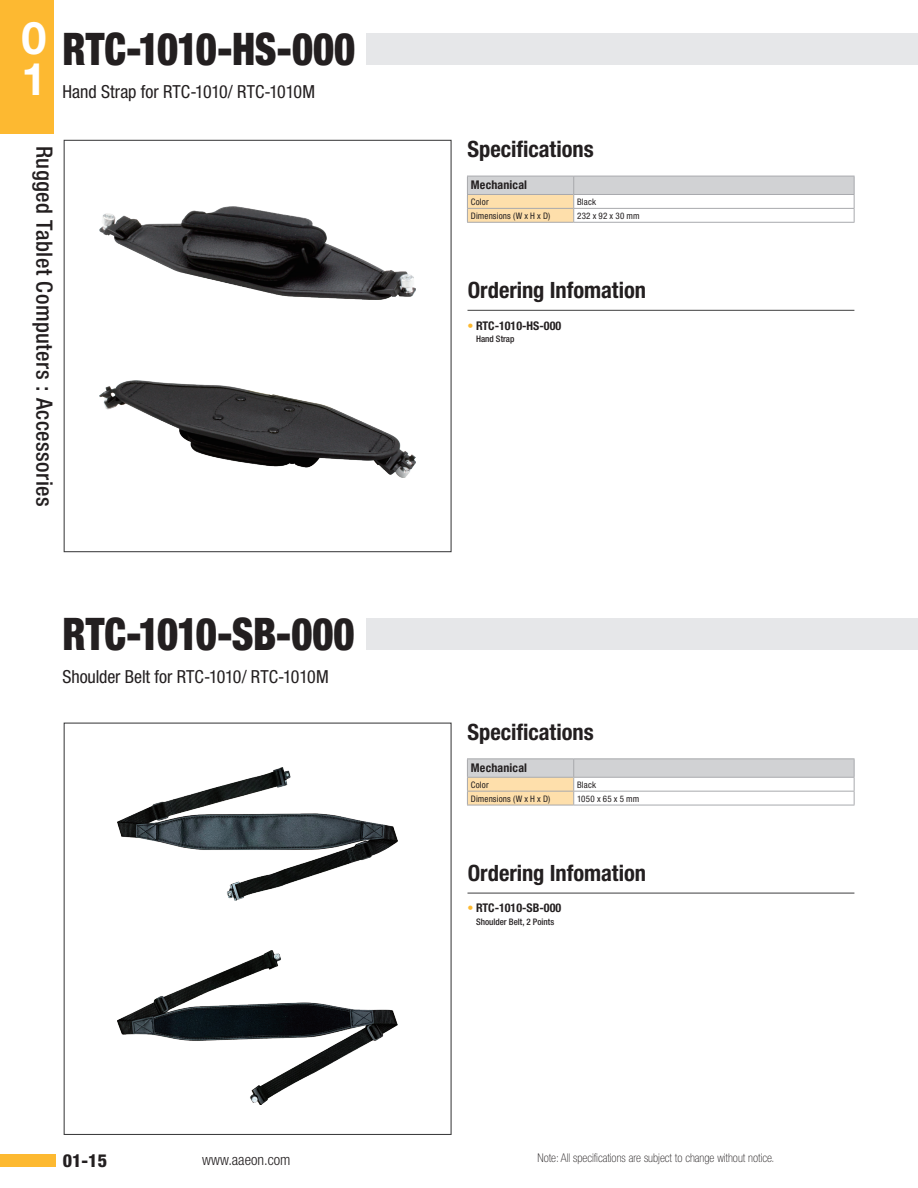
<style>
.page{position:relative;width:918px;height:1188px;background:#fff}
.page>*{position:absolute;margin:0;border:0;box-sizing:border-box;transform-origin:0 0}
.t1{font:900 condensed 45px "Helvetica Neue";letter-spacing:-.005em;color:#231f20;scale:.9 1}
.t2{font:700 45px/40.5px "Helvetica Neue";color:#fff}
.t3{font:700 condensed 22.5px "Helvetica Neue";color:#231f20}
.t4{font:500 condensed 22.5px "Helvetica Neue";letter-spacing:.02em;color:#231f20}
.t5{font:condensed 18px "Helvetica Neue";letter-spacing:-.005em;color:#231f20}
.t6{font:800 condensed 18px "Helvetica Neue";color:#231f20}
.t7{font:300 condensed 15px "Helvetica Neue";color:#231f20}
.t8{font:100 condensed 12px "Helvetica Neue";color:#231f20}
.t9{font:700 condensed 12px "Helvetica Neue";letter-spacing:.01em;color:#231f20}
.t10{font:condensed 9px "Helvetica Neue";letter-spacing:.015em;color:#231f20}
.t11{font:500 condensed 9px "Helvetica Neue";color:#231f20}
.s1{color:#fdb931}
</style>
<div class="page">
<div style="left:0;top:0;width:54px;height:133px;background:#fdb931"></div>
<div style="left:0;top:1154px;width:55px;height:13px;background:#fdb931"></div>
<div style="left:367px;top:33px;width:551px;height:32px;background:#e6e7e9"></div>
<div style="left:367px;top:618px;width:551px;height:32px;background:#e6e7e9"></div>
<hr style="left:468px;top:310px;width:386px;height:1px;background:#3e3e3f">
<hr style="left:467px;top:222px;width:106px;height:1px;background:#a8a9ad">
<hr style="left:573px;top:222px;width:282px;height:1px;background:#a8a9ad">
<svg style="left:467px;top:176px;width:388px;height:46px"></svg>
<img style="left:99px;top:206px;width:317px;height:94px">
<img style="left:99px;top:381px;width:317px;height:97px">
<hr style="left:468px;top:893px;width:386px;height:1px;background:#3e3e3f">
<hr style="left:467px;top:805px;width:106px;height:1px;background:#a8a9ad">
<hr style="left:573px;top:805px;width:282px;height:1px;background:#a8a9ad">
<hr style="left:467px;top:758px;width:107px;height:1px;background:#a8a9ad">
<hr style="left:574px;top:758px;width:281px;height:1px;background:#a8a9ad">
<svg style="left:467px;top:759px;width:388px;height:46px"></svg>
<img style="left:118px;top:768px;width:279px;height:132px">
<img style="left:118px;top:951px;width:279px;height:153px">
<h1 class="t2" style="left:21px;top:17px;width:27px">0<br>1</h1>
<h1 class="t1" style="left:63px;top:22px;width:327px">RTC-1010-HS-000</h1>
<h3 class="t5" style="left:63px;top:81px;width:254px">Hand Strap for RTC-1010/ RTC-1010M</h3>
<h2 class="t4" style="left:58px;top:146px;width:363px;rotate:90deg">Rugged Tablet Computers : Accessories</h2>
<h2 class="t3" style="left:468px;top:136px;width:128px">Specifications</h2>
<h3 class="t9" style="left:471px;top:177px;width:58px">Mechanical</h3>
<p class="t10" style="left:471px;top:197px;width:19px">Color</p>
<p class="t10" style="left:577px;top:197px;width:20px">Black</p>
<p class="t10" style="left:471px;top:210px;width:81px">Dimensions (W x H x D)</p>
<p class="t10" style="left:577px;top:210px;width:64px">232 x 92 x 30 mm</p>
<h2 class="t3" style="left:468px;top:277px;width:180px">Ordering Infomation</h2>
<h3 class="t9" style="left:468px;top:318px;width:95px"><span class="s1">•</span> RTC-1010-HS-000</h3>
<p class="t11" style="left:476px;top:334px;width:40px">Hand Strap</p>
<h1 class="t1" style="left:63px;top:606px;width:326px">RTC-1010-SB-000</h1>
<h3 class="t5" style="left:63px;top:666px;width:268px">Shoulder Belt for RTC-1010/ RTC-1010M</h3>
<h2 class="t3" style="left:468px;top:718px;width:128px">Specifications</h2>
<h3 class="t9" style="left:471px;top:760px;width:58px">Mechanical</h3>
<p class="t10" style="left:471px;top:779px;width:19px">Color</p>
<p class="t10" style="left:577px;top:779px;width:20px">Black</p>
<p class="t10" style="left:471px;top:793px;width:81px">Dimensions (W x H x D)</p>
<p class="t10" style="left:577px;top:793px;width:64px">1050 x 65 x 5 mm</p>
<h2 class="t3" style="left:468px;top:859px;width:180px">Ordering Infomation</h2>
<h3 class="t9" style="left:468px;top:901px;width:95px"><span class="s1">•</span> RTC-1010-SB-000</h3>
<p class="t11" style="left:476px;top:917px;width:80px">Shoulder Belt, 2 Points</p>
<h3 class="t6" style="left:63px;top:1149px;width:46px">01-15</h3>
<h3 class="t7" style="left:202px;top:1151px;width:90px">www.aaeon.com</h3>
<h3 class="t8" style="left:537px;top:1151px;width:238px">Note: All specifications are subject to change without notice.</h3>
</div>
